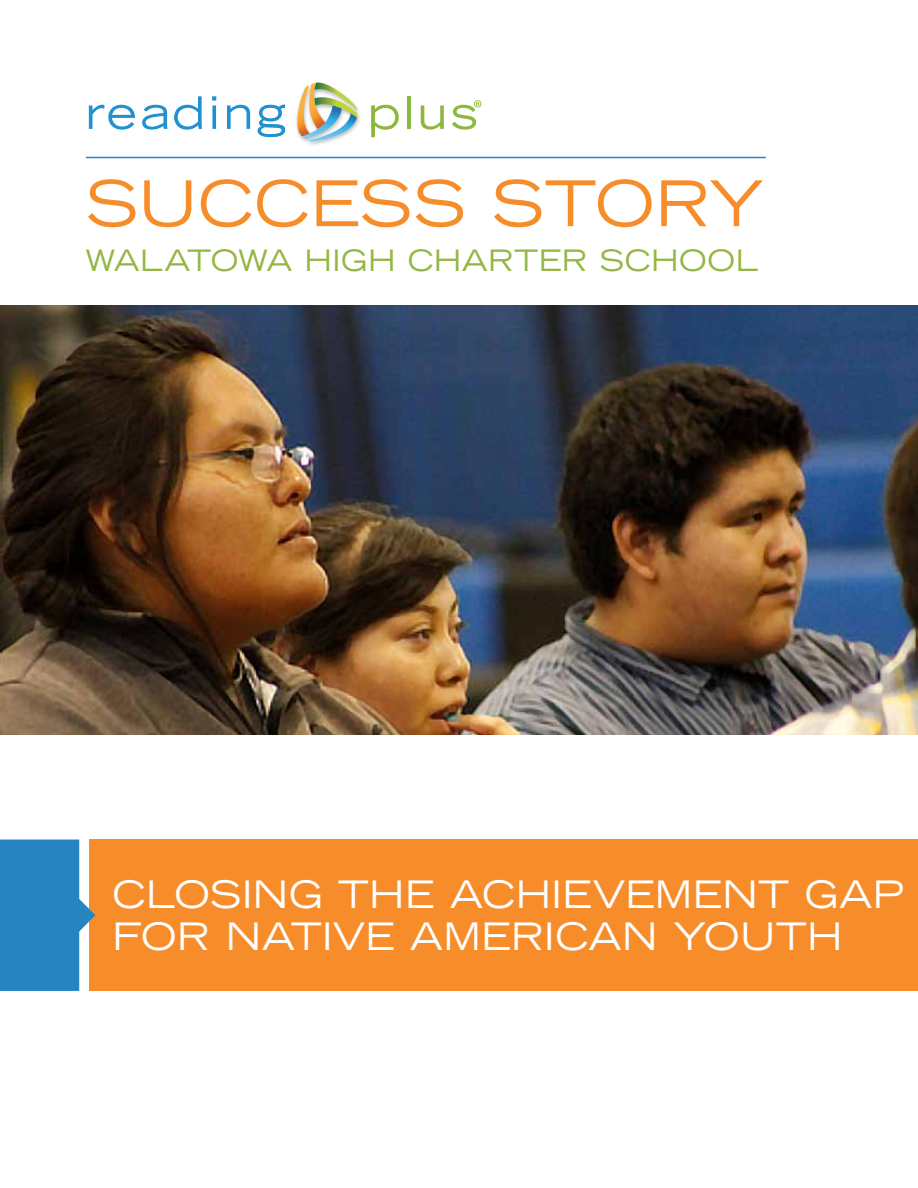
<style>
.page{position:relative;width:918px;height:1188px;background:#fff}
.page>*{position:absolute;margin:0;border:0;box-sizing:border-box;transform-origin:0 0}
.t1{font:expanded 63px "Trade Gothic LH";letter-spacing:.005em;color:#f78d2a}
.t2{font:expanded 37.5px/42px "Trade Gothic LH";letter-spacing:.01em;color:#fff}
.t3{font:expanded 29.25px "Trade Gothic LH";letter-spacing:.01em;color:#94b743}
</style>
<div class="page">
<svg style="left:89px;top:105px;width:46px;height:25px"></svg>
<svg style="left:142px;top:105px;width:25px;height:25px"></svg>
<svg style="left:174px;top:96px;width:28px;height:34px"></svg>
<svg style="left:212px;top:105px;width:4px;height:24px"></svg>
<svg style="left:212px;top:96px;width:4px;height:5px"></svg>
<svg style="left:227px;top:105px;width:23px;height:24px"></svg>
<svg style="left:258px;top:105px;width:7px;height:32px"></svg>
<svg style="left:392px;top:106px;width:7px;height:23px"></svg>
<hr style="left:407px;top:96px;width:4px;height:33px;background:#8db83f">
<svg style="left:421px;top:105px;width:23px;height:25px"></svg>
<svg style="left:452px;top:100px;width:29px;height:30px"></svg>
<img style="left:267px;top:82px;width:121px;height:63px">
<img style="left:265px;top:105px;width:20px;height:32px">
<img style="left:371px;top:105px;width:21px;height:32px">
<svg style="left:296px;top:83px;width:61px;height:59px"></svg>
<div style="left:89px;top:840px;width:829px;height:151px;background:#f78d2a"></div>
<hr style="left:86px;top:157px;width:680px;height:1px;background:#2685c1">
<svg style="left:0;top:840px;width:95px;height:151px"></svg>
<img style="left:0;top:306px;width:918px;height:428px">
<h1 class="t1" style="left:86px;top:162px;width:680px">SUCCESS STORY</h1>
<p class="t3" style="left:86px;top:241px;width:674px">WALATOWA HIGH CHARTER SCHOOL</p>
<p class="t2" style="left:112px;top:872px;width:793px">CLOSING THE ACHIEVEMENT GAP<br>FOR NATIVE AMERICAN YOUTH</p>
</div>
